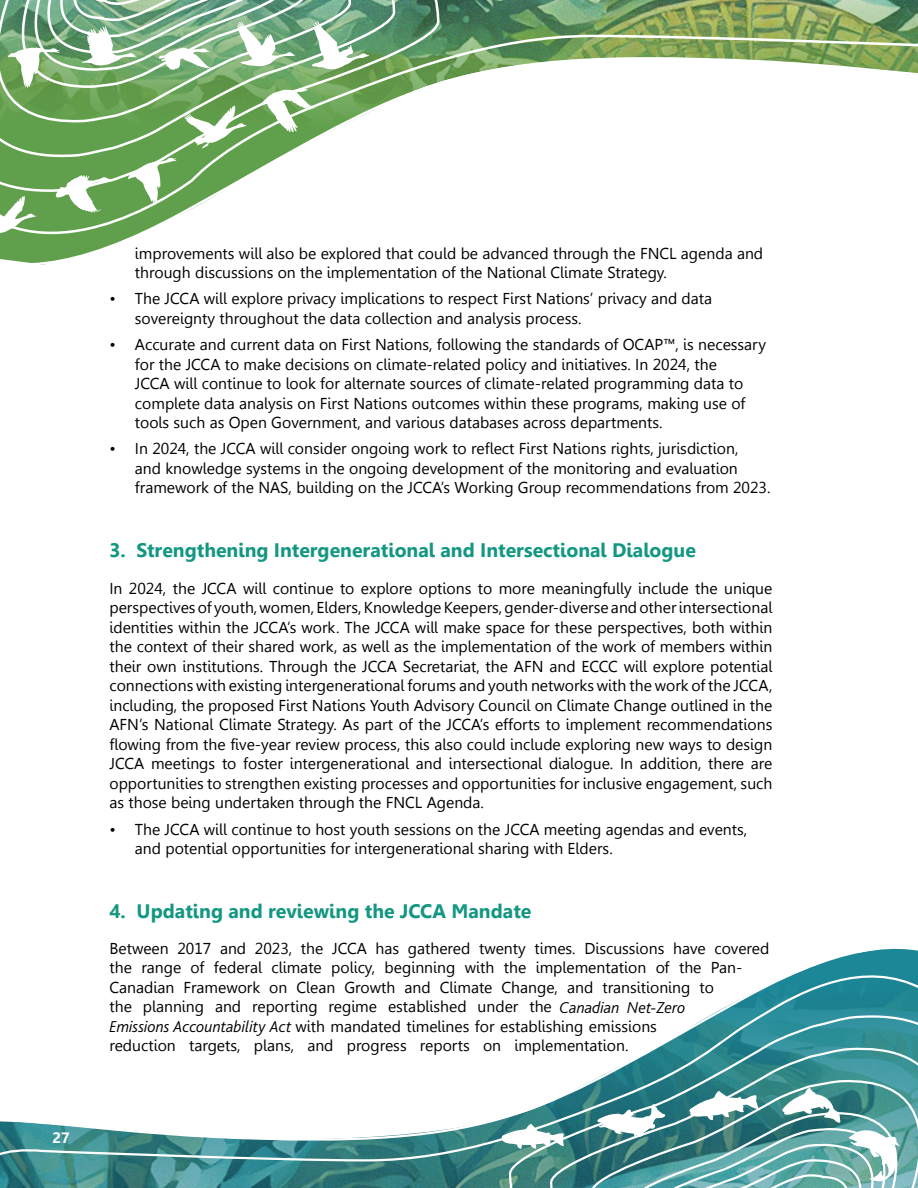
<style>
.page{position:relative;width:918px;height:1188px;background:#fff}
.page>*{position:absolute;margin:0;border:0;box-sizing:border-box;transform-origin:0 0}
.t1{font:700 19.5px "Leelawadee";color:#139782}
.t2{font:15.75px/19.5px "Leelawadee";color:#000}
.t3{font:700 15px "Leelawadee";color:#fff}
.s1{font-family:"Bliss 2";font-weight:300;font-style:italic;font-size:16.5px}
</style>
<div class="page">
<svg style="left:0;top:948px;width:918px;height:240px"></svg>
<svg style="left:0;top:0;width:912px;height:265px"></svg>
<svg style="left:912px;top:0;width:6px;height:1146px"></svg>
<svg style="left:237px;top:21px;width:58px;height:46px"></svg>
<svg style="left:261px;top:88px;width:56px;height:45px"></svg>
<svg style="left:312px;top:21px;width:57px;height:49px"></svg>
<svg style="left:184px;top:105px;width:63px;height:43px"></svg>
<svg style="left:0;top:196px;width:36px;height:43px"></svg>
<svg style="left:159px;top:48px;width:57px;height:22px"></svg>
<svg style="left:82px;top:26px;width:55px;height:40px"></svg>
<svg style="left:128px;top:158px;width:48px;height:45px"></svg>
<svg style="left:8px;top:48px;width:52px;height:40px"></svg>
<svg style="left:56px;top:175px;width:55px;height:38px"></svg>
<svg style="left:782px;top:1088px;width:59px;height:35px"></svg>
<svg style="left:689px;top:1091px;width:70px;height:29px"></svg>
<svg style="left:501px;top:1124px;width:63px;height:25px"></svg>
<svg style="left:597px;top:1104px;width:68px;height:33px"></svg>
<svg style="left:849px;top:1130px;width:51px;height:52px"></svg>
<p class="t3" style="left:52px;top:1129px;width:19px">27</p>
<p class="t2" style="left:135px;top:243px;width:630px">improvements will also be explored that could be advanced through the FNCL agenda and through discussions on the implementation of the National Climate Strategy.</p>
<p class="t2" style="left:135px;top:289px;width:579px;text-indent:-25px">• The JCCA will explore privacy implications to respect First Nations’ privacy and data sovereignty throughout the data collection and analysis process.</p>
<p class="t2" style="left:135px;top:335px;width:633px;text-indent:-25px">• Accurate and current data on First Nations, following the standards of OCAP™, is necessary for the JCCA to make decisions on climate-related policy and initiatives. In 2024, the<br>JCCA will continue to look for alternate sources of climate-related programming data to complete data analysis on First Nations outcomes within these programs, making use of tools such as Open Government, and various databases across departments.</p>
<p class="t2" style="left:135px;top:439px;width:637px;text-indent:-25px">• In 2024, the JCCA will consider ongoing work to reflect First Nations rights, jurisdiction,<br>and knowledge systems in the ongoing development of the monitoring and evaluation framework of the NAS, building on the JCCA’s Working Group recommendations from 2023.</p>
<p class="t1" style="left:109px;top:539px;width:588px">3. Strengthening Intergenerational and Intersectional Dialogue</p>
<p class="t2" style="left:109px;top:579px;width:665px;text-align:justify">In 2024, the JCCA will continue to explore options to more meaningfully include the unique perspectives of youth, women, Elders, Knowledge Keepers, gender-diverse and other intersectional identities within the JCCA’s work. The JCCA will make space for these perspectives, both within the context of their shared work, as well as the implementation of the work of members within their own institutions. Through the JCCA Secretariat, the AFN and ECCC will explore potential connections with existing intergenerational forums and youth networks with the work of the JCCA, including, the proposed First Nations Youth Advisory Council on Climate Change outlined in the AFN’s National Climate Strategy. As part of the JCCA’s efforts to implement recommendations flowing from the five-year review process, this also could include exploring new ways to design JCCA meetings to foster intergenerational and intersectional dialogue. In addition, there are opportunities to strengthen existing processes and opportunities for inclusive engagement, such as those being undertaken through the FNCL Agenda.</p>
<p class="t2" style="left:135px;top:820px;width:614px;text-indent:-25px">• The JCCA will continue to host youth sessions on the JCCA meeting agendas and events, and potential opportunities for intergenerational sharing with Elders.</p>
<p class="t1" style="left:109px;top:900px;width:423px">4. Updating and reviewing the JCCA Mandate</p>
<p class="t2" style="left:109px;top:939px;width:661px">Between 2017 and 2023, the JCCA has gathered twenty times. Discussions have covered the range of federal climate policy, beginning with the implementation of the Pan-Canadian Framework on Clean Growth and Climate Change, and transitioning to<br>the planning and reporting regime established under the <span class="s1">Canadian Net-Zero<br>Emissions Accountability Act</span> with mandated timelines for establishing emissions<br>reduction targets, plans, and progress reports on implementation.</p>
</div>
